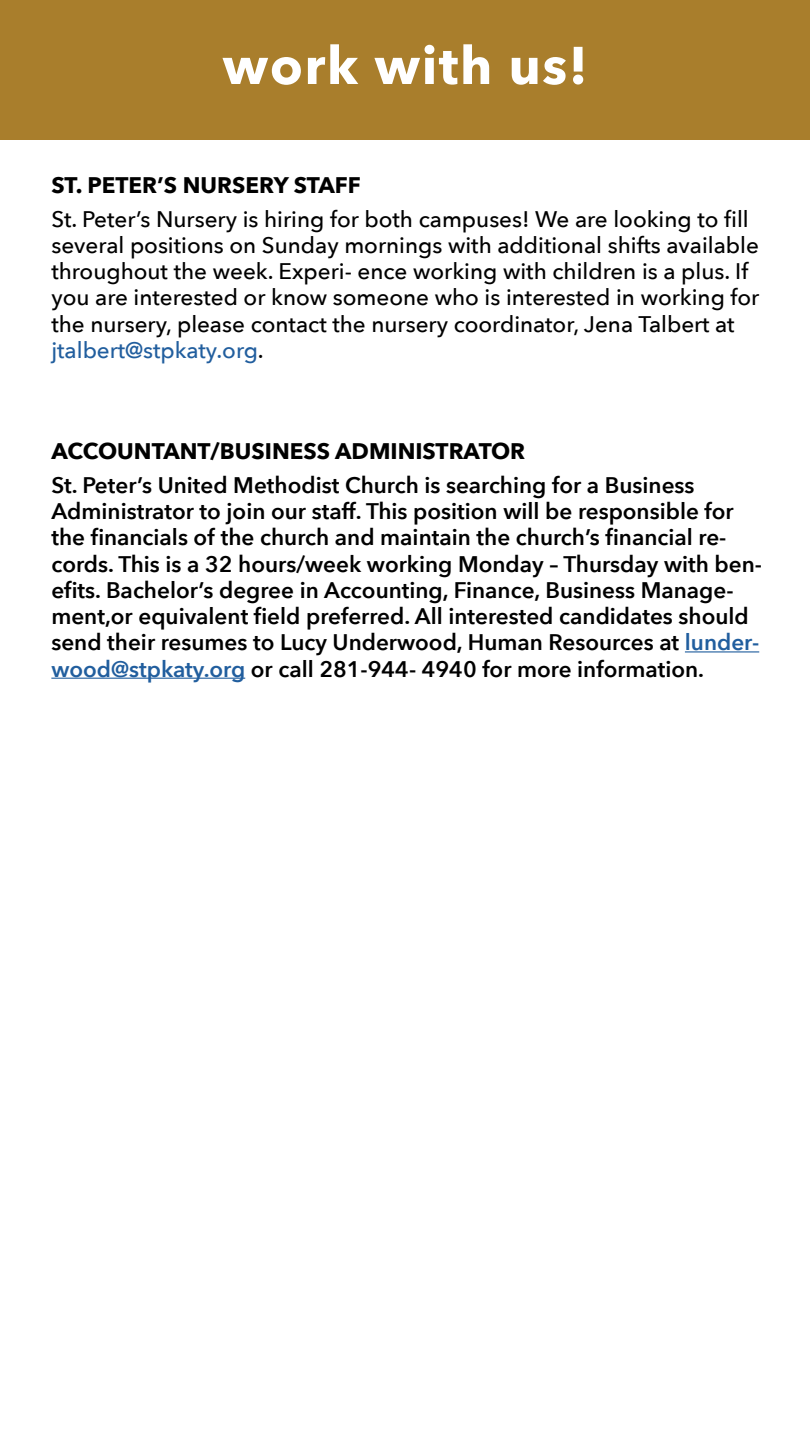
<style>
.page{position:relative;width:810px;height:1440px;background:#fff}
.page>*{position:absolute;margin:0;border:0;box-sizing:border-box;transform-origin:0 0}
.t1{font:700 52.5px "Avenir Next";letter-spacing:.03em;color:#fff}
.t2{font:600 22.5px/26.2px "Avenir Next";color:#000}
.t3{font:500 22.5px/26.2px "Avenir Next";color:#000}
.t4{font:700 22.5px "Avenir Next";color:#000}
.s1{color:#215e9e}
</style>
<div class="page">
<div style="left:0;top:0;width:810px;height:140px;background:#a97e2c"></div>
<hr style="left:685px;top:651px;width:74px;height:1px;background:#215e9e">
<hr style="left:51px;top:678px;width:194px;height:1px;background:#215e9e">
<h1 class="t1" style="left:222px;top:20px;width:367px">work with us!</h1>
<p class="t4" style="left:51px;top:165px;width:311px">ST. PETER’S NURSERY STAFF</p>
<p class="t3" style="left:51px;top:205px;width:710px">St. Peter’s Nursery is hiring for both campuses! We are looking to fill several positions on Sunday mornings with additional shifts available throughout the week. Experi- ence working with children is a plus. If you are interested or know someone who is interested in working for the nursery, please contact the nursery coordinator, Jena Talbert at <span class="s1">jtalbert@stpkaty.org</span>.</p>
<p class="t4" style="left:51px;top:432px;width:475px">ACCOUNTANT/BUSINESS ADMINISTRATOR</p>
<p class="t2" style="left:51px;top:471px;width:712px">St. Peter’s United Methodist Church is searching for a Business Administrator to join our staff. This position will be responsible for the financials of the church and maintain the church’s financial re&shy;cords. This is a 32 hours/week working Monday – Thursday with ben&shy;efits. Bachelor’s degree in Accounting, Finance, Business Manage&shy;ment,or equivalent field preferred. All interested candidates should send their resumes to Lucy Underwood, Human Resources at <span class="s1">lunder&shy;wood@stpkaty.org</span> or call 281-944- 4940 for more information.</p>
</div>
